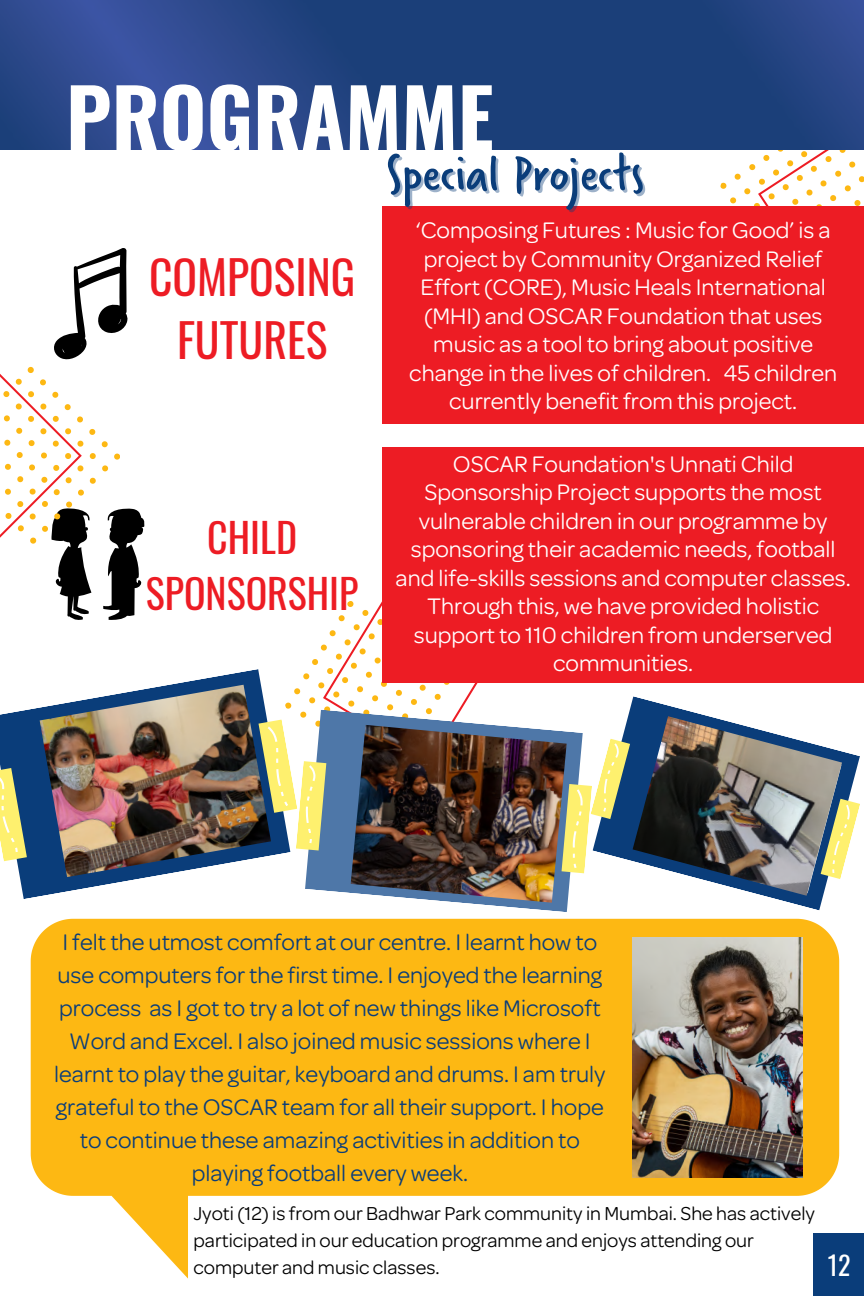
<style>
.page{position:relative;width:864px;height:1296px;background:#fff}
.page>*{position:absolute;margin:0;border:0;box-sizing:border-box;transform-origin:0 0}
.t1{font:700 80px "Oswald";color:#fff}
.t2{font:54.4px "Verveine Corp";color:#0a3d7a}
.t3{font:45.6px/63px "Oswald";color:#ed1c24;text-align:center}
.t4{font:40px/55.6px "Oswald";color:#ed1c24;text-align:center}
.t5{font:26px "Oswald";color:#fff}
.t6{font:24px/28.4px "Omnes";color:#fff;text-align:center}
.t7{font:24px/33px "Omnes";color:#0a3d7a;text-align:center}
.t8{font:20px/27px "Omnes";color:#000}
</style>
<div class="page">
<svg style="left:290px;top:580px;width:189px;height:138px"></svg>
<svg style="left:720px;top:150px;width:144px;height:56px"></svg>
<img style="left:0;top:0;width:864px;height:150px">
<div style="left:813px;top:1233px;width:51px;height:63px;background:#0a3d7a"></div>
<div style="left:383px;top:206px;width:481px;height:218px;background:#ed1c24"></div>
<div style="left:383px;top:447px;width:481px;height:235px;background:#ed1c24"></div>
<svg style="left:54px;top:248px;width:74px;height:112px"></svg>
<svg style="left:0;top:669px;width:290px;height:230px"></svg>
<svg style="left:0;top:768px;width:27px;height:93px;background:#b5bb7a"></svg>
<img style="left:40px;top:685px;width:231px;height:192px">
<svg style="left:305px;top:710px;width:278px;height:202px;fill:#4e77a8"></svg>
<svg style="left:259px;top:720px;width:67px;height:131px"></svg>
<img style="left:351px;top:725px;width:216px;height:178px">
<svg style="left:622px;top:696px;width:238px;height:214px"></svg>
<svg style="left:562px;top:739px;width:68px;height:134px"></svg>
<svg style="left:842px;top:799px;width:18px;height:80px"></svg>
<img style="left:633px;top:716px;width:209px;height:180px">
<svg style="left:31px;top:919px;width:808px;height:360px;fill:#fdb813"></svg>
<img style="left:633px;top:938px;width:169px;height:240px">
<svg style="left:0;top:367px;width:145px;height:253px"></svg>
<h1 class="t1" style="left:66px;top:55px;width:429px">PROGRAMME</h1>
<h2 class="t2" style="left:386px;top:137px;width:260px">Special Projects</h2>
<h3 class="t3" style="left:149px;top:244px;width:208px">COMPOSING<br>FUTURES</h3>
<h3 class="t4" style="left:146px;top:508px;width:214px">CHILD<br>SPONSORSHIP</h3>
<p class="t6" style="left:409px;top:216px;width:430px">‘Composing Futures : Music for Good’ is a project by Community Organized Relief Effort (CORE), Music Heals International (MHI) and OSCAR Foundation that uses music as a tool to bring about positive change in the lives of children. 45 children currently benefit from this project.</p>
<p class="t6" style="left:396px;top:450px;width:457px">OSCAR Foundation's Unnati Child Sponsorship Project supports the most vulnerable children in our programme by sponsoring their academic needs, football and life-skills sessions and computer classes.<br>Through this, we have provided holistic support to 110 children from underserved communities.</p>
<p class="t7" style="left:54px;top:925px;width:553px">I felt the utmost comfort at our centre. I learnt how to use computers for the first time. I enjoyed the learning process as I got to try a lot of new things like Microsoft Word and Excel. I also joined music sessions where I learnt to play the guitar, keyboard and drums. I am truly grateful to the OSCAR team for all their support. I hope to continue these amazing activities in addition to playing football every week.</p>
<p class="t8" style="left:194px;top:1200px;width:623px">Jyoti (12) is from our Badhwar Park community in Mumbai. She has actively participated in our education programme and enjoys attending our computer and music classes.</p>
<p class="t5" style="left:828px;top:1245px;width:24px">12</p>
</div>
